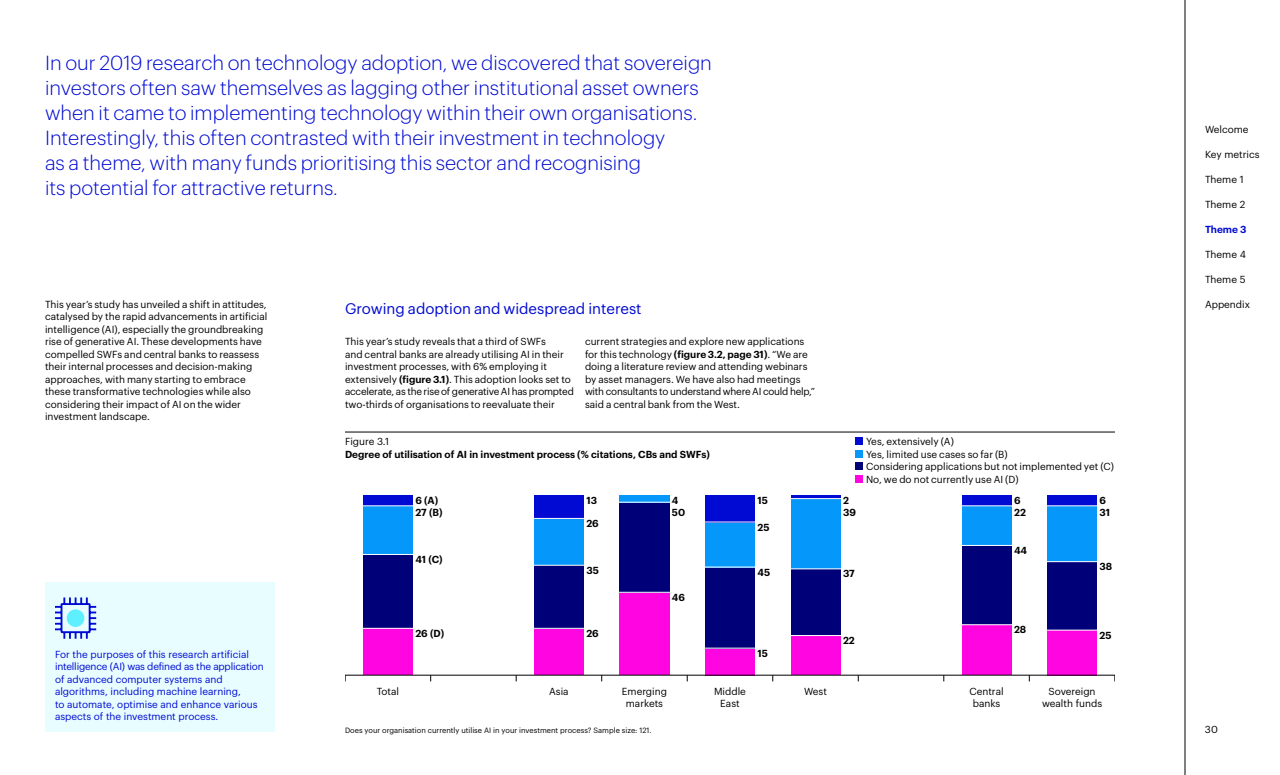
<style>
.page{position:relative;width:1280px;height:775px;background:#fff}
.page>*{position:absolute;margin:0;border:0;box-sizing:border-box;transform-origin:0 0}
.t1{font:300 20px/25px "Graphik";color:#000ad2}
.t2{font:15px "Graphik";color:#000ad2}
.t3{font:10px/12.5px "Graphik";color:#000}
.t4{font:10px/12.5px "Graphik";color:#000ad2}
.t5{font:600 10px/12.5px "Graphik";color:#000}
.t6{font:600 10px "Graphik";color:#000ad2}
.t7{font:7.5px "Graphik";color:#000}
.s1{font-weight:600}
</style>
<div class="page">
<hr style="left:1185px;top:0;width:1px;height:775px;background:#000">
<hr style="left:345px;top:432px;width:770px;height:1px;background:#000">
<div style="left:363px;top:628px;width:50px;height:47px;background:#ff05e2"></div>
<div style="left:363px;top:554px;width:50px;height:74px;background:#000078"></div>
<div style="left:363px;top:506px;width:50px;height:48px;background:#0598fa"></div>
<div style="left:363px;top:495px;width:50px;height:11px;background:#000ad2"></div>
<div style="left:534px;top:628px;width:50px;height:47px;background:#ff05e2"></div>
<div style="left:534px;top:565px;width:50px;height:63px;background:#000078"></div>
<div style="left:534px;top:518px;width:50px;height:47px;background:#0598fa"></div>
<div style="left:534px;top:495px;width:50px;height:23px;background:#000ad2"></div>
<div style="left:619px;top:592px;width:50px;height:83px;background:#ff05e2"></div>
<div style="left:619px;top:502px;width:50px;height:90px;background:#000078"></div>
<div style="left:619px;top:495px;width:50px;height:7px;background:#0598fa"></div>
<div style="left:705px;top:648px;width:50px;height:27px;background:#ff05e2"></div>
<div style="left:705px;top:567px;width:50px;height:81px;background:#000078"></div>
<div style="left:705px;top:522px;width:50px;height:45px;background:#0598fa"></div>
<div style="left:705px;top:495px;width:50px;height:27px;background:#000ad2"></div>
<div style="left:791px;top:636px;width:50px;height:39px;background:#ff05e2"></div>
<div style="left:791px;top:569px;width:50px;height:67px;background:#000078"></div>
<div style="left:791px;top:499px;width:50px;height:70px;background:#0598fa"></div>
<hr style="left:791px;top:495px;width:50px;height:4px;background:#000ad2">
<div style="left:962px;top:625px;width:50px;height:50px;background:#ff05e2"></div>
<div style="left:962px;top:545px;width:50px;height:80px;background:#000078"></div>
<div style="left:962px;top:506px;width:50px;height:39px;background:#0598fa"></div>
<div style="left:962px;top:495px;width:50px;height:11px;background:#000ad2"></div>
<div style="left:1047px;top:630px;width:50px;height:45px;background:#ff05e2"></div>
<div style="left:1047px;top:562px;width:50px;height:68px;background:#000078"></div>
<div style="left:1047px;top:506px;width:50px;height:56px;background:#0598fa"></div>
<div style="left:1047px;top:495px;width:50px;height:11px;background:#000ad2"></div>
<hr style="left:345px;top:675px;width:770px;height:1px;background:#000">
<hr style="left:362px;top:505px;width:52px;height:1px;background:#fff">
<hr style="left:362px;top:554px;width:52px;height:1px;background:#fff">
<hr style="left:362px;top:628px;width:52px;height:1px;background:#fff">
<hr style="left:533px;top:518px;width:52px;height:1px;background:#fff">
<hr style="left:533px;top:565px;width:52px;height:1px;background:#fff">
<hr style="left:533px;top:628px;width:52px;height:1px;background:#fff">
<hr style="left:619px;top:502px;width:51px;height:1px;background:#fff">
<hr style="left:619px;top:592px;width:51px;height:1px;background:#fff">
<hr style="left:704px;top:522px;width:52px;height:1px;background:#fff">
<hr style="left:704px;top:567px;width:52px;height:1px;background:#fff">
<hr style="left:704px;top:648px;width:52px;height:1px;background:#fff">
<hr style="left:790px;top:498px;width:51px;height:1px;background:#fff">
<hr style="left:790px;top:569px;width:51px;height:1px;background:#fff">
<hr style="left:790px;top:635px;width:51px;height:1px;background:#fff">
<hr style="left:961px;top:505px;width:51px;height:1px;background:#fff">
<hr style="left:961px;top:545px;width:51px;height:1px;background:#fff">
<hr style="left:961px;top:624px;width:51px;height:1px;background:#fff">
<hr style="left:1046px;top:505px;width:52px;height:1px;background:#fff">
<hr style="left:1046px;top:561px;width:52px;height:1px;background:#fff">
<hr style="left:1046px;top:630px;width:52px;height:1px;background:#fff">
<div style="left:855px;top:438px;width:7px;height:7px;background:#000ad2"></div>
<div style="left:855px;top:463px;width:7px;height:7px;background:#000078"></div>
<div style="left:855px;top:450px;width:7px;height:8px;background:#0598fa"></div>
<div style="left:855px;top:475px;width:7px;height:7px;background:#ff05e2"></div>
<div style="left:45px;top:582px;width:230px;height:150px;background:#e7fdff"></div>
<svg style="left:55px;top:597px;width:42px;height:42px"></svg>
<div style="left:67px;top:609px;width:17px;height:18px;background:#5ff0ff;border-radius:50%"></div>
<p class="t1" style="left:45px;top:49px;width:668px">In our 2019 research on technology adoption, we discovered that sovereign investors often saw themselves as lagging other institutional asset owners when it came to implementing technology within their own organisations.<br>Interestingly, this often contrasted with their investment in technology<br>as a theme, with many funds prioritising this sector and recognising<br>its potential for attractive returns.</p>
<p class="t3" style="left:45px;top:297px;width:224px">This year’s study has unveiled a shift in attitudes, catalysed by the rapid advancements in artificial intelligence (AI), especially the groundbreaking rise of generative AI. These developments have compelled SWFs and central banks to reassess their internal processes and decision-making approaches, with many starting to embrace these transformative technologies while also considering their impact of AI on the wider investment landscape.</p>
<h2 class="t2" style="left:345px;top:297px;width:298px">Growing adoption and widespread interest</h2>
<p class="t3" style="left:345px;top:334px;width:230px">This year’s study reveals that a third of SWFs<br>and central banks are already utilising AI in their investment processes, with 6% employing it extensively <span class="s1">(figure 3.1)</span>. This adoption looks set to accelerate, as the rise of generative AI has prompted two-thirds of organisations to reevaluate their</p>
<p class="t3" style="left:585px;top:334px;width:231px">current strategies and explore new applications for this technology <span class="s1">(figure 3.2, page 31)</span>. “We are doing a literature review and attending webinars by asset managers. We have also had meetings with consultants to understand where AI could help,” said a central bank from the West.</p>
<p class="t3" style="left:345px;top:434px;width:46px">Figure 3.1</p>
<p class="t5" style="left:345px;top:447px;width:366px">Degree of utilisation of AI in investment process (% citations, CBs and SWFs)</p>
<p class="t5" style="left:415px;top:493px;width:29px">6 (A)<br>27 (B)</p>
<p class="t5" style="left:415px;top:552px;width:29px">41 (C)</p>
<p class="t5" style="left:415px;top:626px;width:30px">26 (D)</p>
<p class="t5" style="left:586px;top:493px;width:12px">13</p>
<p class="t5" style="left:586px;top:516px;width:14px">26</p>
<p class="t5" style="left:586px;top:563px;width:14px">35</p>
<p class="t5" style="left:586px;top:626px;width:14px">26</p>
<p class="t5" style="left:672px;top:493px;width:15px">4<br>50</p>
<p class="t5" style="left:672px;top:590px;width:15px">46</p>
<p class="t5" style="left:757px;top:493px;width:12px">15</p>
<p class="t5" style="left:757px;top:520px;width:14px">25</p>
<p class="t5" style="left:757px;top:565px;width:14px">45</p>
<p class="t5" style="left:843px;top:493px;width:14px">2<br>39</p>
<p class="t5" style="left:843px;top:567px;width:13px">37</p>
<p class="t3" style="left:866px;top:434px;width:250px">Yes, extensively (A)<br>Yes, limited use cases so far (B)<br>Considering applications but not implemented yet (C)<br>No, we do not currently use AI (D)</p>
<p class="t5" style="left:1014px;top:493px;width:13px">6<br>22</p>
<p class="t5" style="left:1100px;top:493px;width:12px">6<br>31</p>
<p class="t5" style="left:1014px;top:543px;width:15px">44</p>
<p class="t5" style="left:1100px;top:559px;width:14px">38</p>
<p class="t5" style="left:843px;top:633px;width:13px">22</p>
<p class="t5" style="left:1014px;top:623px;width:14px">28</p>
<p class="t5" style="left:1100px;top:628px;width:14px">25</p>
<p class="t4" style="left:55px;top:647px;width:210px">For the purposes of this research artificial intelligence (AI) was defined as the application of advanced computer systems and algorithms, including machine learning,<br>to automate, optimise and enhance various aspects of the investment process.</p>
<p class="t5" style="left:757px;top:646px;width:12px">15</p>
<p class="t3" style="left:377px;top:684px;width:24px">Total</p>
<p class="t3" style="left:549px;top:684px;width:21px">Asia</p>
<p class="t3" style="left:622px;top:684px;width:47px;text-align:center">Emerging markets</p>
<p class="t3" style="left:714px;top:684px;width:33px;text-align:center">Middle<br>East</p>
<p class="t3" style="left:804px;top:684px;width:24px">West</p>
<p class="t3" style="left:969px;top:684px;width:36px;text-align:center">Central banks</p>
<p class="t3" style="left:1042px;top:684px;width:62px;text-align:center">Sovereign wealth funds</p>
<p class="t7" style="left:345px;top:724px;width:308px">Does your organisation currently utilise AI in your investment process? Sample size: 121.</p>
<p class="t3" style="left:1205px;top:122px;width:45px">Welcome</p>
<p class="t3" style="left:1205px;top:147px;width:56px">Key metrics</p>
<p class="t3" style="left:1205px;top:172px;width:40px">Theme 1</p>
<p class="t3" style="left:1205px;top:197px;width:42px">Theme 2</p>
<p class="t6" style="left:1205px;top:221px;width:43px">Theme 3</p>
<p class="t3" style="left:1205px;top:247px;width:42px">Theme 4</p>
<p class="t3" style="left:1205px;top:272px;width:42px">Theme 5</p>
<p class="t3" style="left:1205px;top:297px;width:47px">Appendix</p>
<p class="t3" style="left:1205px;top:722px;width:14px">30</p>
</div>
